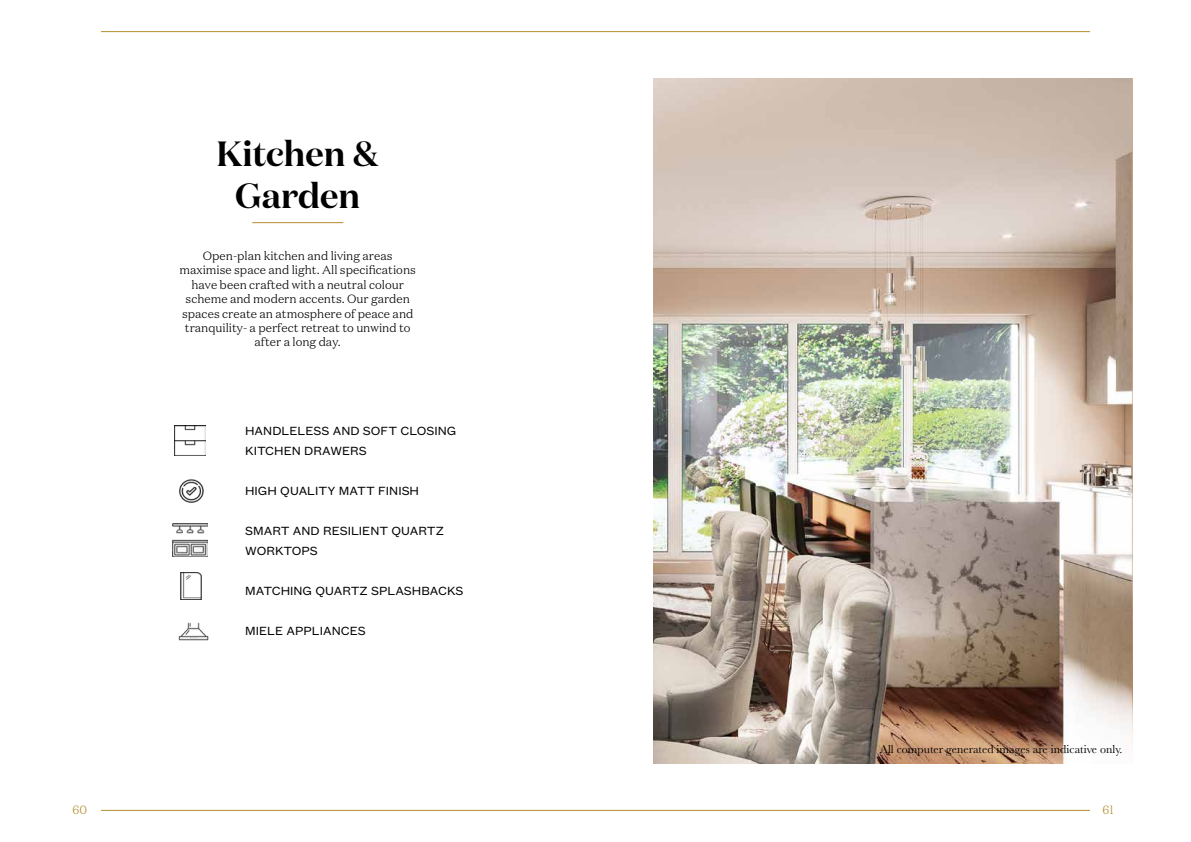
<style>
.page{position:relative;width:1191px;height:842px;background:#fff}
.page>*{position:absolute;margin:0;border:0;box-sizing:border-box;transform-origin:0 0}
.t1{font:600 35px/42px "Domaine Disp";color:#000;text-align:center}
.t2{font:13px/20px "Founders Grotesk Text";color:#000}
.t3{font:300 12px/14.4px "Domaine Text";color:#000;text-align:center}
.t4{font:12px "Baskerville";color:#000}
.t5{font:300 12px "Domaine Text";color:#b58e31}
</style>
<div class="page">
<hr style="left:101px;top:810px;width:989px;height:1px;background:#b58e31">
<hr style="left:101px;top:31px;width:989px;height:1px;background:#b58e31">
<img style="left:654px;top:79px;width:478px;height:684px">
<hr style="left:252px;top:222px;width:91px;height:1px;background:#b58e31">
<img style="left:174px;top:425px;width:31px;height:31px">
<img style="left:179px;top:479px;width:25px;height:24px">
<img style="left:173px;top:524px;width:35px;height:33px">
<img style="left:180px;top:572px;width:22px;height:28px">
<img style="left:178px;top:622px;width:31px;height:19px">
<h1 class="t1" style="left:217px;top:132px;width:164px">Kitchen &amp;<br>Garden</h1>
<p class="t3" style="left:179px;top:248px;width:238px">Open-plan kitchen and living areas maximise space and light. All specifications have been crafted with a neutral colour scheme and modern accents. Our garden spaces create an atmosphere of peace and tranquility- a perfect retreat to unwind to after a long day.</p>
<p class="t2" style="left:245px;top:420px;width:213px">HANDLELESS AND SOFT CLOSING<br>KITCHEN DRAWERS</p>
<p class="t2" style="left:245px;top:480px;width:175px">HIGH QUALITY MATT FINISH</p>
<p class="t2" style="left:245px;top:520px;width:200px">SMART AND RESILIENT QUARTZ<br>WORKTOPS</p>
<p class="t2" style="left:245px;top:580px;width:220px">MATCHING QUARTZ SPLASHBACKS</p>
<p class="t2" style="left:245px;top:620px;width:122px">MIELE APPLIANCES</p>
<p class="t4" style="left:880px;top:741px;width:244px">All computer generated images are indicative only.</p>
<p class="t5" style="left:72px;top:802px;width:16px">60</p>
<p class="t5" style="left:1102px;top:802px;width:13px">61</p>
</div>
